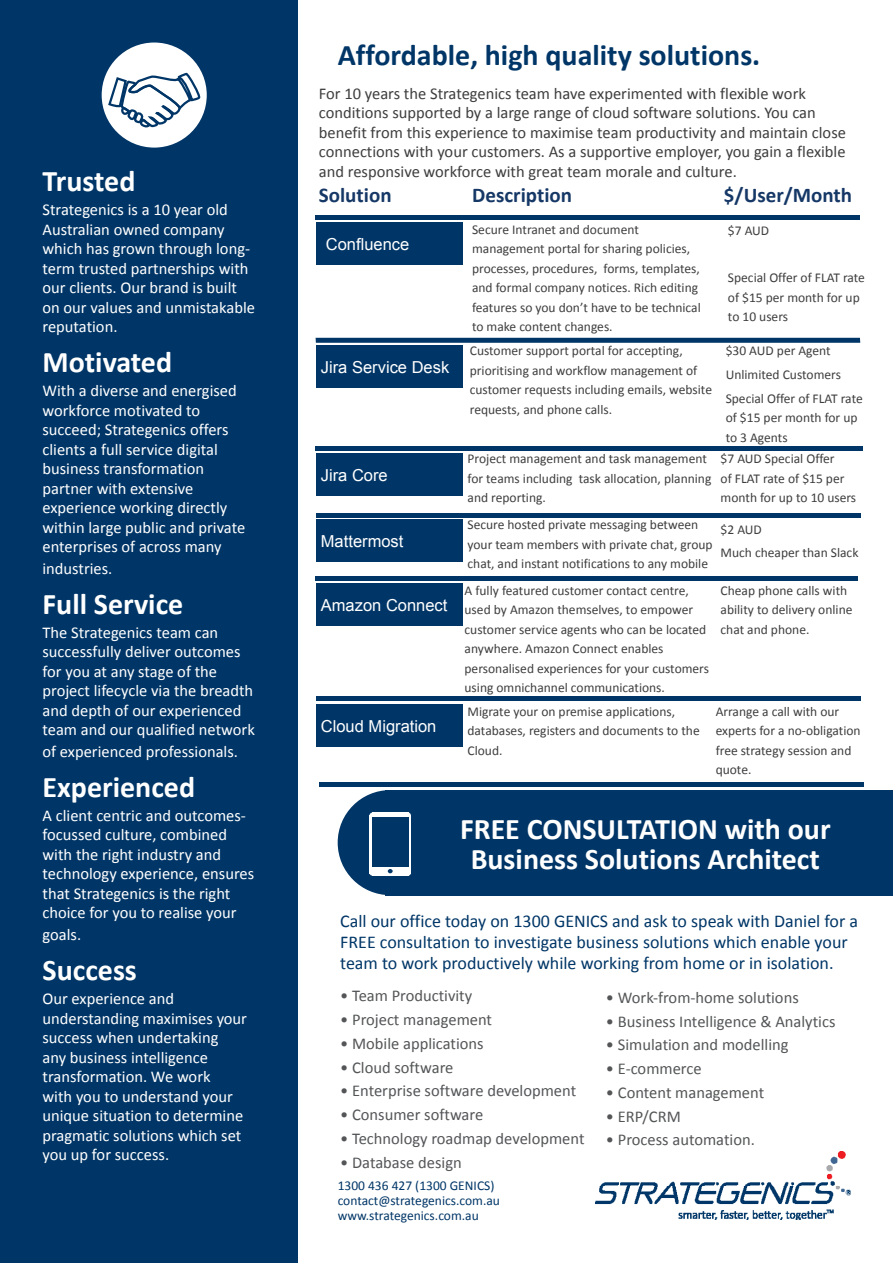
<style>
.page{position:relative;width:893px;height:1263px;background:#fff}
.page>*{position:absolute;margin:0;border:0;box-sizing:border-box;transform-origin:0 0}
.t1{font:700 30px/30px "Calibri";color:#fff;text-align:center}
.t2{font:700 30px "Calibri";color:#003667}
.t3{font:700 21px "Calibri";color:#163866}
.t4{font:18px/21px "Calibri";color:#003667}
.t5{font:16.5px/19.5px "Calibri";color:#fff}
.t6{font:16.5px/19.5px "Calibri";color:#3e3e3f}
.t7{font:16.5px "Calibri";color:#545557}
.t8{font:16.5px "Arial";color:#fff}
.t9{font:13.5px/19.5px "Calibri";color:#3e3e3f}
.t10{font:13.5px "Calibri";color:#003667}
</style>
<div class="page">
<div style="left:386px;top:790px;width:507px;height:105px;background:#003667"></div>
<img style="left:595px;top:1151px;width:255px;height:69px">
<div style="left:0;top:0;width:298px;height:1263px;background:#003667"></div>
<div style="left:338px;top:790px;width:105px;height:105px;background:#003667;border-radius:50%"></div>
<div style="left:102px;top:43px;width:105px;height:105px;background:#fff;border-radius:50%"></div>
<svg style="left:107px;top:73px;width:93px;height:55px"></svg>
<hr style="left:372px;top:813px;width:37px;height:4px;background:#fff">
<hr style="left:372px;top:871px;width:37px;height:4px;background:#fff">
<div style="left:370px;top:815px;width:41px;height:58px;background:#fff"></div>
<div style="left:372px;top:817px;width:37px;height:50px;background:#003667"></div>
<svg style="left:388px;top:869px;width:5px;height:4px"></svg>
<div style="left:316px;top:222px;width:147px;height:43px;background:#003667"></div>
<div style="left:316px;top:345px;width:147px;height:43px;background:#003667"></div>
<div style="left:316px;top:453px;width:147px;height:43px;background:#003667"></div>
<div style="left:316px;top:519px;width:147px;height:42px;background:#003667"></div>
<div style="left:316px;top:583px;width:147px;height:43px;background:#003667"></div>
<div style="left:316px;top:704px;width:147px;height:43px;background:#003667"></div>
<div style="left:316px;top:338px;width:544px;height:5px;background:#003667"></div>
<div style="left:316px;top:215px;width:544px;height:5px;background:#003667"></div>
<div style="left:316px;top:513px;width:544px;height:5px;background:#003667"></div>
<div style="left:316px;top:696px;width:544px;height:5px;background:#003667"></div>
<div style="left:319px;top:782px;width:544px;height:5px;background:#003667"></div>
<div style="left:316px;top:446px;width:547px;height:5px;background:#003667"></div>
<div style="left:316px;top:576px;width:542px;height:5px;background:#003667"></div>
<p class="t1" style="left:43px;top:165px;width:94px">Trusted</p>
<p class="t5" style="left:43px;top:199px;width:214px">Strategenics is a 10 year old<br>Australian owned company which has grown through long&shy;term trusted partnerships with our clients. Our brand is built on our values and unmistakable reputation.</p>
<p class="t1" style="left:43px;top:346px;width:131px">Motivated</p>
<p class="t5" style="left:43px;top:380px;width:204px">With a diverse and energised workforce motivated to succeed; Strategenics offers clients a full service digital business transformation partner with extensive experience working directly within large public and private enterprises of across many</p>
<p class="t5" style="left:43px;top:558px;width:71px">industries.</p>
<p class="t1" style="left:43px;top:588px;width:142px">Full Service</p>
<p class="t5" style="left:43px;top:622px;width:214px">The Strategenics team can successfully deliver outcomes for you at any stage of the project lifecycle via the breadth and depth of our experienced team and our qualified network</p>
<p class="t5" style="left:43px;top:741px;width:197px">of experienced professionals.</p>
<p class="t1" style="left:43px;top:771px;width:154px">Experienced</p>
<p class="t5" style="left:43px;top:805px;width:213px">A client centric and outcomes&shy;focussed culture, combined with the right industry and technology experience, ensures that Strategenics is the right choice for you to realise your</p>
<p class="t5" style="left:43px;top:924px;width:40px">goals.</p>
<p class="t1" style="left:43px;top:954px;width:96px">Success</p>
<p class="t5" style="left:43px;top:988px;width:206px">Our experience and understanding maximises your success when undertaking<br>any business intelligence transformation. We work<br>with you to understand your unique situation to determine pragmatic solutions which set you up for success.</p>
<p class="t2" style="left:338px;top:34px;width:424px">Affordable, high quality solutions.</p>
<p class="t6" style="left:319px;top:83px;width:529px">For 10 years the Strategenics team have experimented with flexible work conditions supported by a large range of cloud software solutions. You can benefit from this experience to maximise team productivity and maintain close connections with your customers. As a supportive employer, you gain a flexible and responsive workforce with great team morale and culture.</p>
<p class="t3" style="left:319px;top:180px;width:74px">Solution</p>
<p class="t3" style="left:472px;top:180px;width:101px">Description</p>
<p class="t3" style="left:724px;top:180px;width:130px">$/User/Month</p>
<p class="t8" style="left:326px;top:234px;width:85px">Confluence</p>
<p class="t8" style="left:321px;top:356px;width:130px">Jira Service Desk</p>
<p class="t8" style="left:321px;top:464px;width:68px">Jira Core</p>
<p class="t8" style="left:321px;top:530px;width:84px">Mattermost</p>
<p class="t8" style="left:321px;top:594px;width:128px">Amazon Connect</p>
<p class="t8" style="left:321px;top:716px;width:117px">Cloud Migration</p>
<p class="t9" style="left:472px;top:219px;width:230px">Secure Intranet and document management portal for sharing policies, processes, procedures, forms, templates, and formal company notices. Rich editing features so you don’t have to be technical to make content changes.</p>
<p class="t9" style="left:728px;top:220px;width:43px">$7 AUD</p>
<p class="t9" style="left:728px;top:268px;width:139px">Special Offer of FLAT rate of $15 per month for up to 10 users</p>
<p class="t9" style="left:470px;top:341px;width:244px">Customer support portal for accepting, prioritising and workflow management of customer requests including emails, website requests, and phone calls.</p>
<p class="t9" style="left:726px;top:340px;width:107px">$30 AUD per Agent</p>
<p class="t9" style="left:726px;top:364px;width:117px">Unlimited Customers</p>
<p class="t9" style="left:726px;top:388px;width:139px">Special Offer of FLAT rate of $15 per month for up to 3 Agents</p>
<p class="t9" style="left:467px;top:449px;width:245px">Project management and task management for teams including task allocation, planning and reporting.</p>
<p class="t9" style="left:721px;top:448px;width:137px">$7 AUD Special Offer<br>of FLAT rate of $15 per month for up to 10 users</p>
<p class="t9" style="left:467px;top:514px;width:247px">Secure hosted private messaging between your team members with private chat, group chat, and instant notifications to any mobile</p>
<p class="t9" style="left:721px;top:519px;width:43px">$2 AUD</p>
<p class="t9" style="left:721px;top:543px;width:139px">Much cheaper than Slack</p>
<p class="t9" style="left:465px;top:580px;width:246px">A fully featured customer contact centre, used by Amazon themselves, to empower customer service agents who can be located anywhere. Amazon Connect enables personalised experiences for your customers using omnichannel communications.</p>
<p class="t9" style="left:721px;top:580px;width:133px">Cheap phone calls with ability to delivery online chat and phone.</p>
<p class="t9" style="left:467px;top:701px;width:234px">Migrate your on premise applications, databases, registers and documents to the<br>Cloud.</p>
<p class="t9" style="left:716px;top:701px;width:146px">Arrange a call with our experts for a no-obligation free strategy session and quote.</p>
<p class="t1" style="left:460px;top:813px;width:372px">FREE CONSULTATION with our<br>Business Solutions Architect</p>
<p class="t4" style="left:340px;top:910px;width:519px">Call our office today on 1300 GENICS and ask to speak with Daniel for a<br>FREE consultation to investigate business solutions which enable your team to work productively while working from home or in isolation.</p>
<p class="t7" style="left:340px;top:984px;width:134px">• Team Productivity</p>
<p class="t7" style="left:340px;top:1008px;width:153px">• Project management</p>
<p class="t7" style="left:340px;top:1032px;width:145px">• Mobile applications</p>
<p class="t7" style="left:340px;top:1055px;width:115px">• Cloud software</p>
<p class="t7" style="left:340px;top:1079px;width:238px">• Enterprise software development</p>
<p class="t7" style="left:340px;top:1103px;width:145px">• Consumer software</p>
<p class="t7" style="left:340px;top:1127px;width:246px">• Technology roadmap development</p>
<p class="t7" style="left:340px;top:1150px;width:123px">• Database design</p>
<p class="t10" style="left:338px;top:1176px;width:158px">1300 436 427 (1300 GENICS)</p>
<p class="t10" style="left:338px;top:1191px;width:164px">contact@strategenics.com.au</p>
<p class="t10" style="left:338px;top:1206px;width:143px">www.strategenics.com.au</p>
<p class="t7" style="left:606px;top:986px;width:194px">• Work-from-home solutions</p>
<p class="t7" style="left:606px;top:1009px;width:231px">• Business Intelligence &amp; Analytics</p>
<p class="t7" style="left:606px;top:1033px;width:184px">• Simulation and modelling</p>
<p class="t7" style="left:606px;top:1057px;width:97px">• E-commerce</p>
<p class="t7" style="left:606px;top:1081px;width:160px">• Content management</p>
<p class="t7" style="left:606px;top:1104px;width:76px">• ERP/CRM</p>
<p class="t7" style="left:606px;top:1128px;width:150px">• Process automation.</p>
</div>
